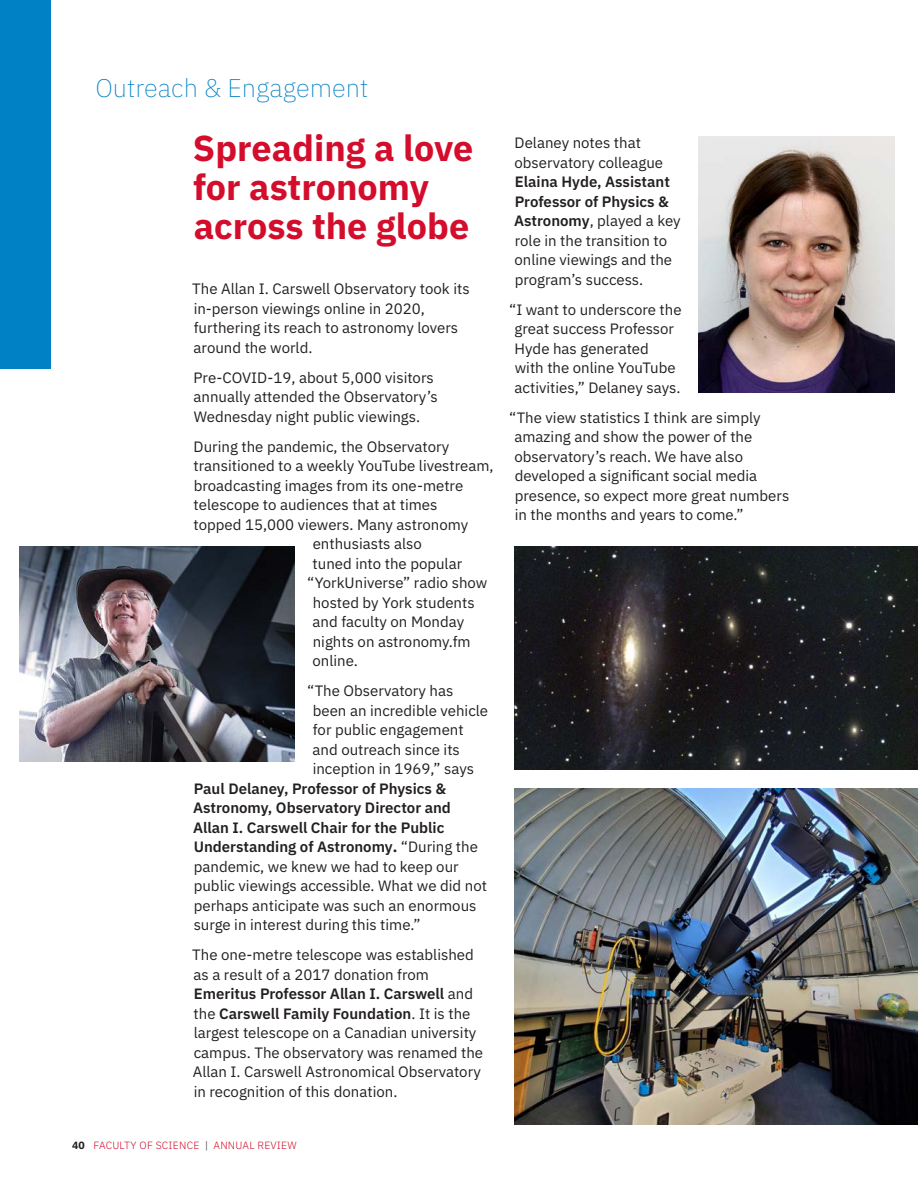
<style>
.page{position:relative;width:918px;height:1188px;background:#fff}
.page>*{position:absolute;margin:0;border:0;box-sizing:border-box;transform-origin:0 0}
.YU_title_2a{font:700 36px/39px "IBM Plex Sans";color:#d30d2b}
.YU_title_small_light{font:200 25.5px "IBM Plex Sans";color:#0081c6}
.YU_body{font:15px/19.5px "IBM Plex Sans";color:#231f20}
.YU_body-2{font:600 15px "IBM Plex Sans";color:#231f20}
.t1{font:300 10.5px "IBM Plex Sans";letter-spacing:.02em;color:#d30d2b}
.s1{font-weight:700}
.s2{font-weight:400}
.s3{font-weight:600}
.s4{font-weight:700;color:#231f20}
.s5{color:#231f20}
</style>
<div class="page">
<img style="left:514px;top:546px;width:404px;height:224px">
<img style="left:20px;top:546px;width:274px;height:215px">
<img style="left:514px;top:788px;width:404px;height:336px">
<img style="left:699px;top:137px;width:195px;height:256px">
<div style="left:0;top:0;width:51px;height:369px;background:#0081c6"></div>
<p class="YU_title_small_light" style="left:96px;top:69px;width:274px">Outreach &amp; Engagement</p>
<p class="YU_title_2a" style="left:193px;top:126px;width:282px">Spreading a love for astronomy across the globe</p>
<p class="YU_body" style="left:192px;top:278px;width:279px">The Allan I. Carswell Observatory took its in-person viewings online in 2020, furthering its reach to astronomy lovers around the world.</p>
<p class="YU_body" style="left:194px;top:366px;width:246px">Pre-COVID-19, about 5,000 visitors annually attended the Observatory’s<br>Wednesday night public viewings.</p>
<p class="YU_body" style="left:194px;top:435px;width:257px">During the pandemic, the Observatory</p>
<p class="YU_body" style="left:194px;top:455px;width:302px">transitioned to a weekly YouTube livestream,</p>
<p class="YU_body" style="left:194px;top:474px;width:271px">broadcasting images from its one-metre</p>
<p class="YU_body" style="left:194px;top:494px;width:245px">telescope to audiences that at times</p>
<p class="YU_body" style="left:194px;top:513px;width:276px">topped 15,000 viewers. Many astronomy</p>
<p class="YU_body" style="left:313px;top:533px;width:111px">enthusiasts also</p>
<p class="YU_body" style="left:313px;top:552px;width:151px">tuned into the popular</p>
<p class="YU_body" style="left:307px;top:572px;width:182px">“YorkUniverse” radio show</p>
<p class="YU_body" style="left:313px;top:591px;width:163px">hosted by York students</p>
<p class="YU_body" style="left:313px;top:611px;width:153px">and faculty on Monday</p>
<p class="YU_body" style="left:313px;top:630px;width:159px">nights on astronomy.fm</p>
<p class="YU_body" style="left:313px;top:650px;width:47px">online.</p>
<p class="YU_body" style="left:307px;top:680px;width:148px">“The Observatory has</p>
<p class="YU_body" style="left:313px;top:699px;width:177px">been an incredible vehicle</p>
<p class="YU_body" style="left:313px;top:719px;width:152px">for public engagement</p>
<p class="YU_body" style="left:313px;top:738px;width:149px">and outreach since its</p>
<p class="YU_body" style="left:313px;top:758px;width:163px">inception in 1969,” says</p>
<p class="YU_body-2" style="left:194px;top:777px;width:254px">Paul Delaney, Professor of Physics &amp;</p>
<p class="YU_body-2" style="left:193px;top:796px;width:259px">Astronomy, Observatory Director and</p>
<p class="YU_body-2" style="left:193px;top:816px;width:253px">Allan I. Carswell Chair for the Public</p>
<p class="YU_body-2" style="left:194px;top:835px;width:286px">Understanding of Astronomy<span class="s1">.</span> <span class="s2">“During the</span></p>
<p class="YU_body" style="left:194px;top:855px;width:266px">pandemic, we knew we had to keep our</p>
<p class="YU_body" style="left:194px;top:875px;width:295px">public viewings accessible. What we did not</p>
<p class="YU_body" style="left:194px;top:894px;width:284px">perhaps anticipate was such an enormous</p>
<p class="YU_body" style="left:194px;top:914px;width:228px">surge in interest during this time.”</p>
<p class="YU_body" style="left:192px;top:944px;width:292px">The one-metre telescope was established as a result of a 2017 donation from <span class="s3">Emeritus Professor Allan I. Carswell</span> and the <span class="s3">Carswell Family Foundation</span>. It is the largest telescope on a Canadian university campus. The observatory was renamed the Allan I. Carswell Astronomical Observatory in recognition of this donation.</p>
<p class="t1" style="left:72px;top:1138px;width:226px"><span class="s4">40</span> FACULTY OF SCIENCE <span class="s5">|</span> ANNUAL REVIEW</p>
<p class="YU_body" style="left:514px;top:132px;width:168px">Delaney notes that observatory colleague<br><span class="s3">Elaina Hyde, Assistant<br>Professor of Physics &amp;<br>Astronomy</span>, played a key role in the transition to online viewings and the program’s success.</p>
<p class="YU_body" style="left:515px;top:298px;width:169px;text-indent:-5px">“I want to underscore the great success Professor<br>Hyde has generated<br>with the online YouTube activities,” Delaney says.</p>
<p class="YU_body" style="left:515px;top:406px;width:276px;text-indent:-5px">“The view statistics I think are simply amazing and show the power of the observatory’s reach. We have also developed a significant social media presence, so expect more great numbers in the months and years to come.”</p>
</div>
